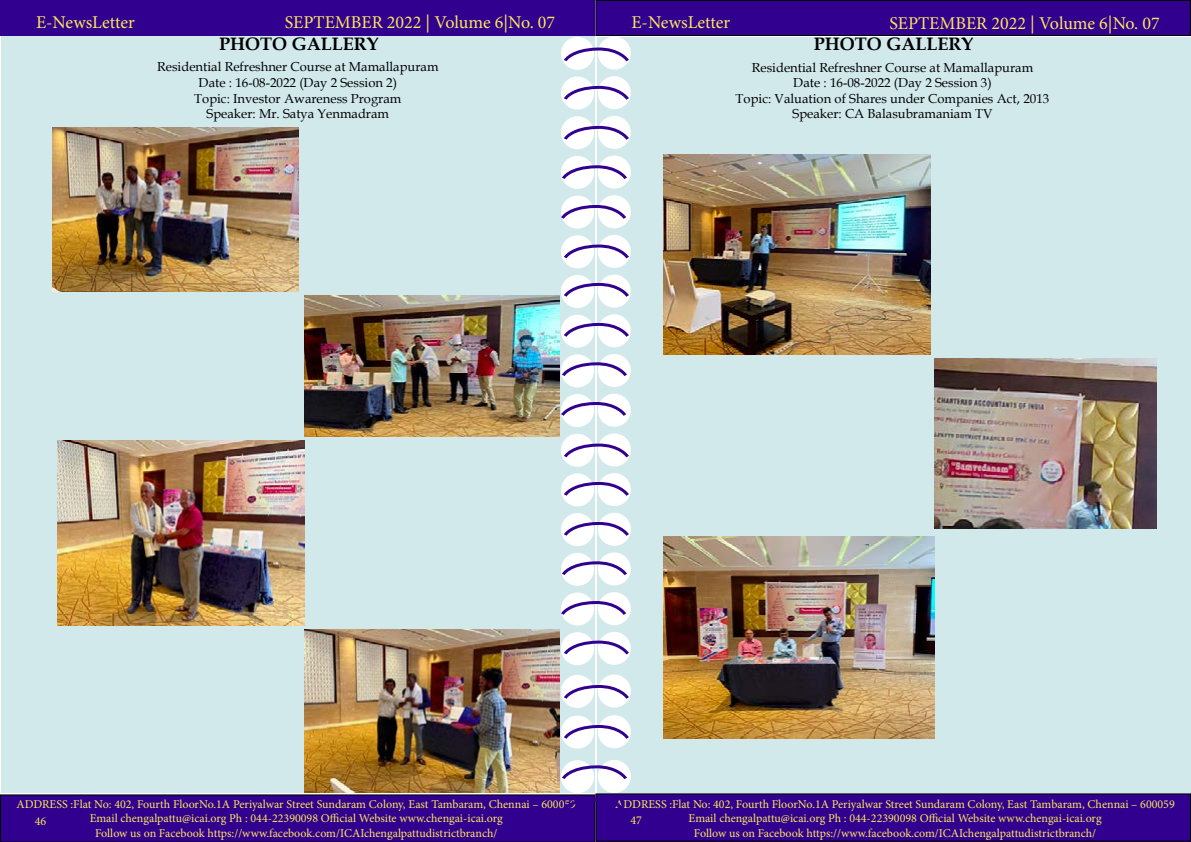
<style>
.page{position:relative;width:1191px;height:842px;background:#fff}
.page>*{position:absolute;margin:0;border:0;box-sizing:border-box;transform-origin:0 0}
.t1{font:18px "Minion Pro";color:#fce85d}
.t2{font:700 18px "Book Antiqua";color:#000}
.t3{font:13px/15.6px "Book Antiqua";color:#000;text-align:center}
.t4{font:12px/14.4px "Minion Pro";color:#fce85d;text-align:center}
</style>
<div class="page">
<div style="left:1px;top:36px;width:593px;height:757px;background:#d2e9ec"></div>
<div style="left:597px;top:37px;width:593px;height:757px;background:#d2e9ec"></div>
<div style="left:0;top:0;width:595px;height:36px;background:#32008f"></div>
<div style="left:596px;top:0;width:594px;height:36px;background:#32008f"></div>
<div style="left:595px;top:0;width:595px;height:36px;border:1px solid #000"></div>
<div style="left:596px;top:794px;width:594px;height:47px;background:#32008f"></div>
<div style="left:595px;top:793px;width:596px;height:49px;border:1px solid #000"></div>
<div style="left:598px;top:36px;width:33px;height:34px;background:#fff;border-radius:50%"></div>
<div style="left:561px;top:37px;width:33px;height:33px;background:#fff;border-radius:50%"></div>
<div style="left:598px;top:76px;width:33px;height:33px;background:#fff;border-radius:50%"></div>
<div style="left:561px;top:77px;width:33px;height:33px;background:#fff;border-radius:50%"></div>
<div style="left:598px;top:116px;width:33px;height:33px;background:#fff;border-radius:50%"></div>
<div style="left:561px;top:116px;width:33px;height:33px;background:#fff;border-radius:50%"></div>
<div style="left:598px;top:156px;width:33px;height:33px;background:#fff;border-radius:50%"></div>
<div style="left:561px;top:156px;width:33px;height:33px;background:#fff;border-radius:50%"></div>
<div style="left:598px;top:195px;width:33px;height:33px;background:#fff;border-radius:50%"></div>
<div style="left:561px;top:196px;width:33px;height:33px;background:#fff;border-radius:50%"></div>
<div style="left:598px;top:235px;width:33px;height:33px;background:#fff;border-radius:50%"></div>
<div style="left:561px;top:235px;width:33px;height:33px;background:#fff;border-radius:50%"></div>
<div style="left:598px;top:275px;width:33px;height:33px;background:#fff;border-radius:50%"></div>
<div style="left:561px;top:275px;width:33px;height:33px;background:#fff;border-radius:50%"></div>
<div style="left:598px;top:314px;width:33px;height:33px;background:#fff;border-radius:50%"></div>
<div style="left:561px;top:315px;width:33px;height:33px;background:#fff;border-radius:50%"></div>
<div style="left:598px;top:354px;width:33px;height:33px;background:#fff;border-radius:50%"></div>
<div style="left:561px;top:354px;width:33px;height:33px;background:#fff;border-radius:50%"></div>
<div style="left:598px;top:394px;width:33px;height:33px;background:#fff;border-radius:50%"></div>
<div style="left:561px;top:394px;width:33px;height:33px;background:#fff;border-radius:50%"></div>
<div style="left:598px;top:433px;width:33px;height:33px;background:#fff;border-radius:50%"></div>
<div style="left:561px;top:434px;width:33px;height:33px;background:#fff;border-radius:50%"></div>
<div style="left:598px;top:473px;width:33px;height:33px;background:#fff;border-radius:50%"></div>
<div style="left:561px;top:473px;width:33px;height:33px;background:#fff;border-radius:50%"></div>
<div style="left:598px;top:513px;width:33px;height:33px;background:#fff;border-radius:50%"></div>
<div style="left:561px;top:513px;width:33px;height:33px;background:#fff;border-radius:50%"></div>
<div style="left:598px;top:552px;width:33px;height:33px;background:#fff;border-radius:50%"></div>
<div style="left:561px;top:553px;width:33px;height:33px;background:#fff;border-radius:50%"></div>
<div style="left:598px;top:592px;width:33px;height:33px;background:#fff;border-radius:50%"></div>
<div style="left:561px;top:592px;width:33px;height:33px;background:#fff;border-radius:50%"></div>
<div style="left:598px;top:632px;width:33px;height:33px;background:#fff;border-radius:50%"></div>
<div style="left:561px;top:632px;width:33px;height:33px;background:#fff;border-radius:50%"></div>
<div style="left:598px;top:674px;width:33px;height:33px;background:#fff;border-radius:50%"></div>
<div style="left:561px;top:675px;width:33px;height:33px;background:#fff;border-radius:50%"></div>
<div style="left:598px;top:715px;width:33px;height:33px;background:#fff;border-radius:50%"></div>
<div style="left:561px;top:715px;width:33px;height:34px;background:#fff;border-radius:50%"></div>
<div style="left:598px;top:760px;width:33px;height:33px;background:#fff;border-radius:50%"></div>
<div style="left:561px;top:760px;width:33px;height:33px;background:#fff;border-radius:50%"></div>
<svg style="left:562px;top:45px;width:68px;height:19px"></svg>
<svg style="left:562px;top:441px;width:68px;height:19px"></svg>
<svg style="left:562px;top:242px;width:68px;height:19px"></svg>
<svg style="left:562px;top:638px;width:68px;height:19px"></svg>
<svg style="left:562px;top:84px;width:68px;height:18px"></svg>
<svg style="left:562px;top:480px;width:68px;height:18px"></svg>
<svg style="left:562px;top:281px;width:68px;height:18px"></svg>
<svg style="left:562px;top:683px;width:68px;height:18px"></svg>
<svg style="left:562px;top:124px;width:68px;height:18px"></svg>
<svg style="left:562px;top:520px;width:68px;height:18px"></svg>
<svg style="left:562px;top:321px;width:68px;height:18px"></svg>
<svg style="left:562px;top:723px;width:68px;height:18px"></svg>
<svg style="left:561px;top:163px;width:68px;height:18px"></svg>
<svg style="left:561px;top:559px;width:68px;height:18px"></svg>
<svg style="left:561px;top:360px;width:68px;height:18px"></svg>
<svg style="left:561px;top:763px;width:67px;height:18px"></svg>
<svg style="left:561px;top:203px;width:65px;height:18px"></svg>
<svg style="left:561px;top:599px;width:65px;height:18px"></svg>
<svg style="left:559px;top:400px;width:69px;height:18px"></svg>
<div style="left:0;top:794px;width:628px;height:48px;background:#32008f"></div>
<img style="left:53px;top:128px;width:246px;height:164px">
<img style="left:304px;top:295px;width:255px;height:142px">
<img style="left:58px;top:441px;width:246px;height:184px">
<img style="left:305px;top:630px;width:254px;height:163px">
<img style="left:663px;top:154px;width:268px;height:200px">
<img style="left:934px;top:359px;width:222px;height:169px">
<img style="left:663px;top:536px;width:271px;height:202px">
<h1 class="t1" style="left:36px;top:10px;width:100px">E-NewsLetter</h1>
<h1 class="t1" style="left:285px;top:10px;width:272px">SEPTEMBER 2022 | Volume 6|No. 07</h1>
<h1 class="t2" style="left:219px;top:31px;width:161px">PHOTO GALLERY</h1>
<p class="t3" style="left:157px;top:59px;width:283px">Residential Refreshner Course at Mamallapuram Date : 16-08-2022 (Day 2 Session 2)<br>Topic: Investor Awareness Program<br>Speaker: Mr. Satya Yenmadram</p>
<h1 class="t1" style="left:631px;top:10px;width:100px">E-NewsLetter</h1>
<h1 class="t1" style="left:889px;top:11px;width:272px">SEPTEMBER 2022 | Volume 6|No. 07</h1>
<h1 class="t2" style="left:814px;top:31px;width:161px">PHOTO GALLERY</h1>
<p class="t3" style="left:735px;top:59px;width:315px">Residential Refreshner Course at Mamallapuram<br>Date : 16-08-2022 (Day 2 Session 3)<br>Topic: Valuation of Shares under Companies Act, 2013<br>Speaker: CA Balasubramaniam TV</p>
<p class="t4" style="left:16px;top:797px;width:561px">ADDRESS :Flat No: 402, Fourth FloorNo.1A Periyalwar Street Sundaram Colony, East Tambaram, Chennai – 600059<br>Email chengalpattu@icai.org Ph : 044-22390098 Official Website www.chengai-icai.org<br>Follow us on Facebook https://www.facebook.com/ICAIchengalpattudistrictbranch/</p>
<p class="t4" style="left:35px;top:814px;width:13px">46</p>
<p class="t4" style="left:615px;top:797px;width:561px">ADDRESS :Flat No: 402, Fourth FloorNo.1A Periyalwar Street Sundaram Colony, East Tambaram, Chennai – 600059<br>Email chengalpattu@icai.org Ph : 044-22390098 Official Website www.chengai-icai.org<br>Follow us on Facebook https://www.facebook.com/ICAIchengalpattudistrictbranch/</p>
<p class="t4" style="left:630px;top:813px;width:13px">47</p>
</div>
